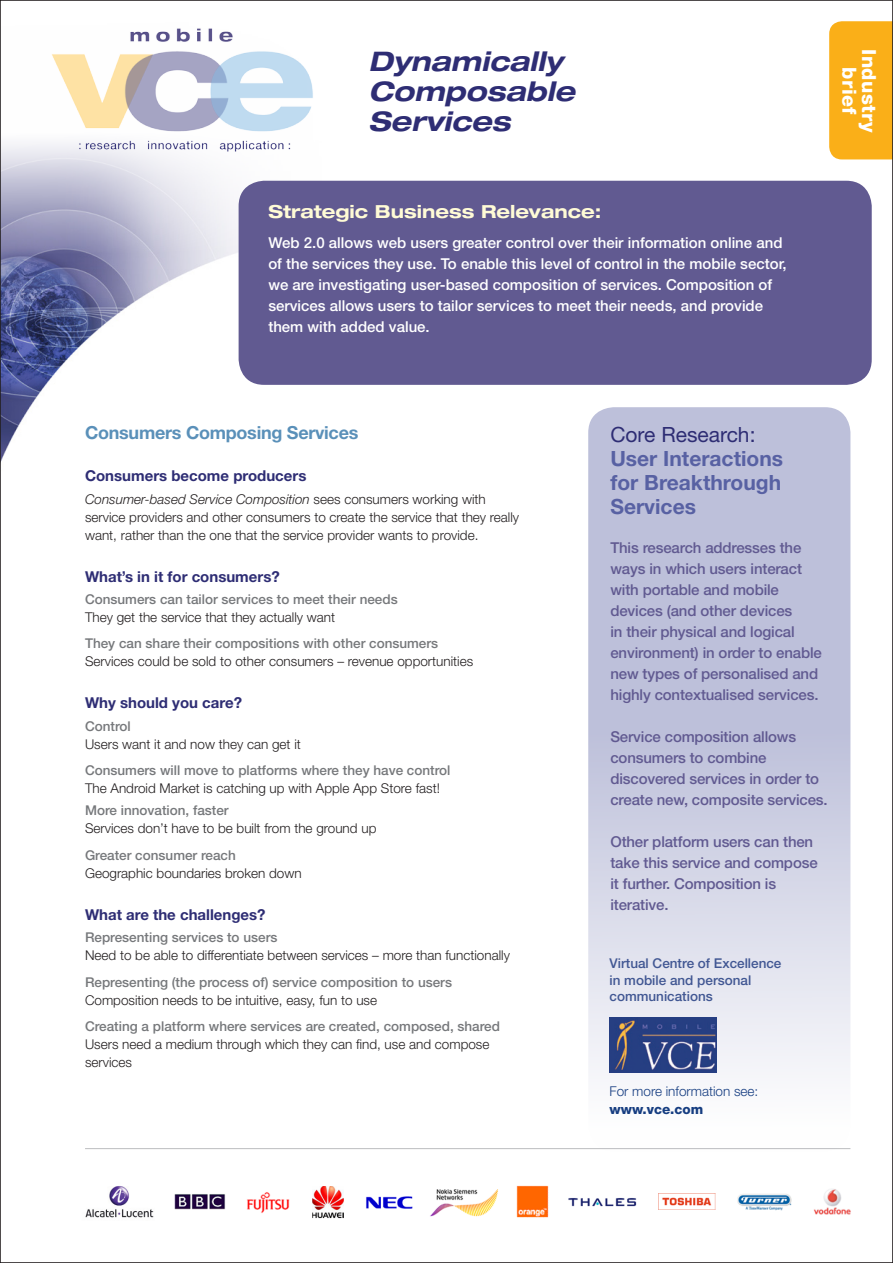
<style>
.page{position:relative;width:893px;height:1263px;background:#fff}
.page>*{position:absolute;margin:0;border:0;box-sizing:border-box;transform-origin:0 0}
.t1{font:italic 700 expanded 27px/30px "Helvetica Neue";color:#2e2d74}
.t2{font:700 21px/24px "Helvetica Neue";color:#5861a3;text-align:justify}
.t3{font:21px "Helvetica Neue";color:#2e2d74}
.t4{font:800 19.5px "Helvetica Neue";letter-spacing:.025em;color:#fff}
.t5{font:700 expanded 18px "Helvetica Neue";color:#fffbd6}
.t6{font:700 18px "Helvetica Neue";letter-spacing:-.015em;color:#5a90b9}
.t7{font:500 15px/21px "Helvetica Neue";letter-spacing:-.01em;color:#615a91}
.t8{font:500 15px/21px "Helvetica Neue";color:#fff}
.t9{font:700 15px "Helvetica Neue";color:#2e2d74}
.t10{font:300 13.5px/18px "Helvetica Neue";color:#231f20}
.t11{font:500 13.5px "Helvetica Neue";color:#76787b}
.t12{font:500 13.5px "Helvetica Neue";color:#415793}
.t13{font:300 13.5px "Helvetica Neue";color:#163d81}
.t14{font:800 13.5px "Helvetica Neue";color:#163d81}
.s1{font-style:italic}
</style>
<div class="page">
<div style="left:829px;top:21px;width:62px;height:138px;background:#faaf18"></div>
<img style="left:2px;top:144px;width:714px;height:315px">
<div style="left:239px;top:181px;width:633px;height:204px;background:#615a91;border-radius:26px"></div>
<img style="left:85px;top:1185px;width:766px;height:34px">
<hr style="left:85px;top:1148px;width:765px;height:1px;background:#bcbdc0">
<svg style="left:588px;top:407px;width:262px;height:745px;fill:#c3c6dd"></svg>
<img style="left:39px;top:28px;width:308px;height:159px">
<img style="left:609px;top:1018px;width:107px;height:54px">
<p class="t1" style="left:369px;top:46px;width:208px">Dynamically<br>Composable<br>Services</p>
<p class="t5" style="left:268px;top:201px;width:334px">Strategic Business Relevance:</p>
<p class="t8" style="left:268px;top:232px;width:520px">Web 2.0 allows web users greater control over their information online and of the services they use. To enable this level of control in the mobile sector, we are investigating user-based composition of services. Composition of services allows users to tailor services to meet their needs, and provide them with added value.</p>
<p class="t4" style="left:881px;top:49px;width:85px;rotate:90deg">Industry</p>
<p class="t4" style="left:861px;top:67px;width:49px;rotate:90deg">brief</p>
<p class="t6" style="left:85px;top:422px;width:275px">Consumers Composing Services</p>
<p class="t9" style="left:85px;top:467px;width:223px">Consumers become producers</p>
<p class="t10" style="left:85px;top:489px;width:436px"><span class="s1">Consumer-based Service Composition</span> sees consumers working with service providers and other consumers to create the service that they really want, rather than the one that the service provider wants to provide.</p>
<p class="t9" style="left:85px;top:567px;width:196px">What’s in it for consumers?</p>
<p class="t11" style="left:85px;top:591px;width:314px">Consumers can tailor services to meet their needs</p>
<p class="t10" style="left:85px;top:608px;width:252px">They get the service that they actually want</p>
<p class="t11" style="left:85px;top:635px;width:355px">They can share their compositions with other consumers</p>
<p class="t10" style="left:85px;top:652px;width:390px">Services could be sold to other consumers – revenue opportunities</p>
<p class="t9" style="left:85px;top:694px;width:158px">Why should you care?</p>
<p class="t11" style="left:85px;top:718px;width:47px">Control</p>
<p class="t10" style="left:85px;top:734px;width:217px">Users want it and now they can get it</p>
<p class="t11" style="left:85px;top:762px;width:367px">Consumers will move to platforms where they have control</p>
<p class="t10" style="left:85px;top:779px;width:356px">The Android Market is catching up with Apple App Store fast!</p>
<p class="t11" style="left:85px;top:802px;width:145px">More innovation, faster</p>
<p class="t10" style="left:85px;top:819px;width:293px">Services don’t have to be built from the ground up</p>
<p class="t11" style="left:85px;top:847px;width:152px">Greater consumer reach</p>
<p class="t10" style="left:85px;top:864px;width:218px">Geographic boundaries broken down</p>
<p class="t9" style="left:85px;top:905px;width:182px">What are the challenges?</p>
<p class="t11" style="left:85px;top:929px;width:194px">Representing services to users</p>
<p class="t10" style="left:85px;top:946px;width:426px">Need to be able to differentiate between services – more than functionally</p>
<p class="t11" style="left:85px;top:974px;width:368px">Representing (the process of) service composition to users</p>
<p class="t10" style="left:85px;top:990px;width:294px">Composition needs to be intuitive, easy, fun to use</p>
<p class="t11" style="left:85px;top:1018px;width:416px">Creating a platform where services are created, composed, shared</p>
<p class="t10" style="left:85px;top:1035px;width:406px">Users need a medium through which they can find, use and compose services</p>
<p class="t3" style="left:610px;top:422px;width:147px">Core Research:</p>
<p class="t2" style="left:610px;top:446px;width:174px">User Interactions for Breakthrough Services</p>
<p class="t7" style="left:610px;top:537px;width:213px">This research addresses the ways in which users interact with portable and mobile devices (and other devices<br>in their physical and logical environment) in order to enable new types of personalised and highly contextualised services.</p>
<p class="t7" style="left:610px;top:726px;width:219px">Service composition allows consumers to combine discovered services in order to create new, composite services.</p>
<p class="t7" style="left:610px;top:831px;width:209px">Other platform users can then take this service and compose it further. Composition is iterative.</p>
<p class="t12" style="left:609px;top:955px;width:173px">Virtual Centre of Excellence</p>
<p class="t12" style="left:609px;top:972px;width:143px">in mobile and personal</p>
<p class="t12" style="left:609px;top:988px;width:105px">communications</p>
<p class="t13" style="left:609px;top:1082px;width:150px">For more information see:</p>
<p class="t14" style="left:609px;top:1101px;width:95px">www.vce.com</p>
</div>
